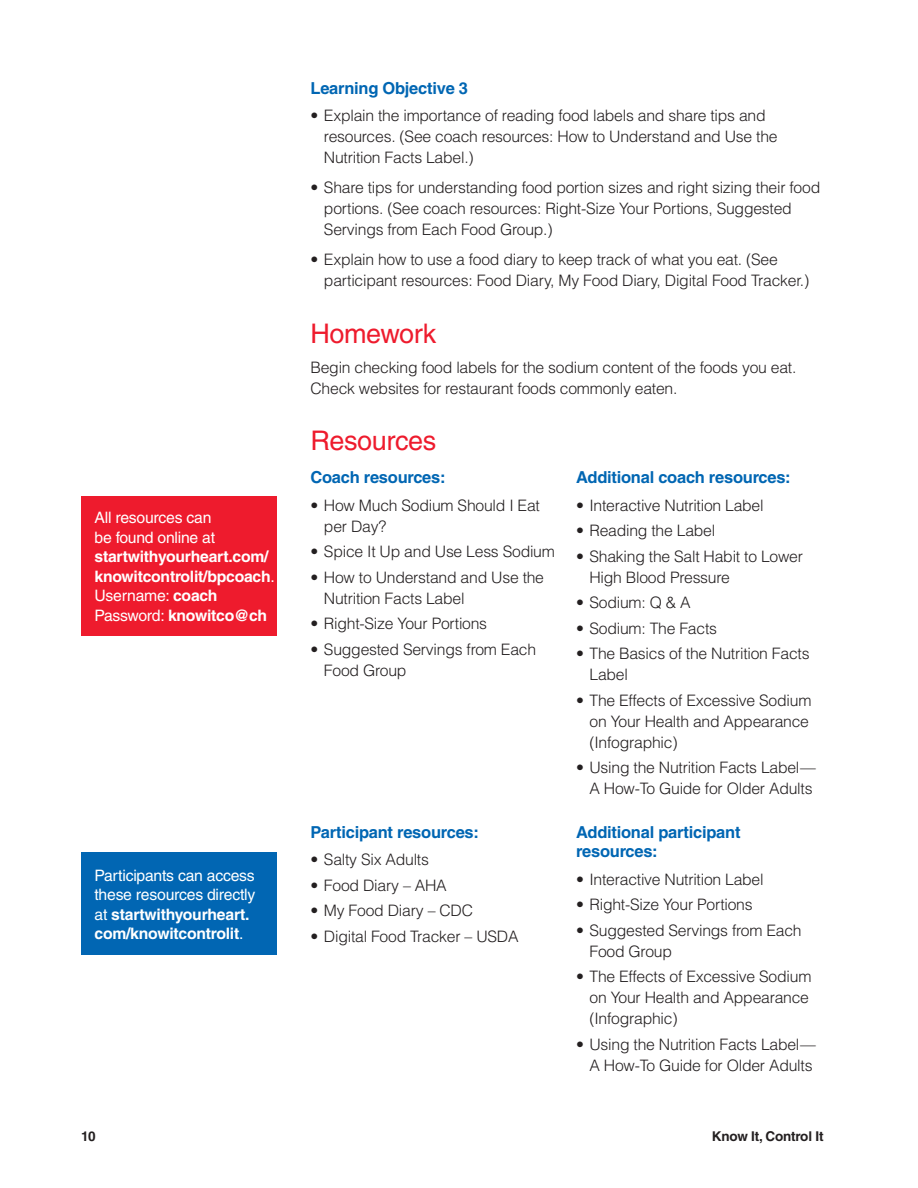
<style>
.page{position:relative;width:918px;height:1188px;background:#fff}
.page>*{position:absolute;margin:0;border:0;box-sizing:border-box;transform-origin:0 0}
.t1{font:27px "Helvetica";letter-spacing:-.015em;color:#ee1b2d}
.t2{font:700 16.5px/19.5px "Helvetica";letter-spacing:-.015em;color:#0166b3}
.t3{font:300 15.75px/21px "Helvetica";letter-spacing:-.015em;color:#231f20}
.t4{font:15.75px/19.5px "Helvetica";letter-spacing:-.015em;color:#fff}
.t5{font:700 15.75px/19.5px "Helvetica";letter-spacing:-.015em;color:#fff}
.t6{font:700 13.5px "Helvetica";letter-spacing:-.015em;color:#231f20}
.s1{font-weight:400}
.s2{font-weight:700}
</style>
<div class="page">
<div style="left:81px;top:496px;width:196px;height:140px;background:#ee1b2d"></div>
<div style="left:81px;top:853px;width:196px;height:102px;background:#0166b3"></div>
<p class="t4" style="left:94px;top:508px;width:122px">All resources can be found online at</p>
<p class="t5" style="left:94px;top:547px;width:182px">startwithyourheart.com/ knowitcontrolit/bpcoach<span class="s1">.<br>Username:</span> coach<br><span class="s1">Password:</span> knowitco@ch</p>
<p class="t4" style="left:94px;top:865px;width:162px">Participants can access these resources directly at <span class="s2">startwithyourheart. com/knowitcontrolit</span>.</p>
<p class="t2" style="left:310px;top:78px;width:159px">Learning Objective 3</p>
<p class="t3" style="left:324px;top:105px;width:455px;text-indent:-13px">• Explain the importance of reading food labels and share tips and resources. (See coach resources: How to Understand and Use the<br>Nutrition Facts Label.)</p>
<p class="t3" style="left:324px;top:177px;width:498px;text-indent:-13px">• Share tips for understanding food portion sizes and right sizing their food portions. (See coach resources: Right-Size Your Portions, Suggested<br>Servings from Each Food Group.)</p>
<p class="t3" style="left:324px;top:249px;width:487px;text-indent:-13px">• Explain how to use a food diary to keep track of what you eat. (See participant resources: Food Diary, My Food Diary, Digital Food Tracker.)</p>
<h1 class="t1" style="left:310px;top:318px;width:127px">Homework</h1>
<p class="t3" style="left:310px;top:356px;width:487px">Begin checking food labels for the sodium content of the foods you eat.<br>Check websites for restaurant foods commonly eaten.</p>
<h1 class="t1" style="left:310px;top:425px;width:127px">Resources</h1>
<p class="t2" style="left:310px;top:467px;width:137px">Coach resources:</p>
<p class="t3" style="left:324px;top:494px;width:217px;text-indent:-13px">• How Much Sodium Should I Eat per Day?</p>
<p class="t3" style="left:310px;top:541px;width:246px">• Spice It Up and Use Less Sodium</p>
<p class="t3" style="left:324px;top:566px;width:222px;text-indent:-13px">• How to Understand and Use the<br>Nutrition Facts Label</p>
<p class="t3" style="left:310px;top:613px;width:178px">• Right-Size Your Portions</p>
<p class="t3" style="left:324px;top:638px;width:214px;text-indent:-13px">• Suggested Servings from Each<br>Food Group</p>
<p class="t2" style="left:576px;top:467px;width:216px">Additional coach resources:</p>
<p class="t3" style="left:576px;top:494px;width:189px">• Interactive Nutrition Label</p>
<p class="t3" style="left:576px;top:520px;width:141px">• Reading the Label</p>
<p class="t3" style="left:589px;top:545px;width:215px;text-indent:-13px">• Shaking the Salt Habit to Lower<br>High Blood Pressure</p>
<p class="t3" style="left:576px;top:592px;width:116px">• Sodium: Q &amp; A</p>
<p class="t3" style="left:576px;top:617px;width:143px">• Sodium: The Facts</p>
<p class="t3" style="left:589px;top:643px;width:222px;text-indent:-13px">• The Basics of the Nutrition Facts<br>Label</p>
<p class="t3" style="left:589px;top:689px;width:223px;text-indent:-13px">• The Effects of Excessive Sodium on Your Health and Appearance (Infographic)</p>
<p class="t3" style="left:576px;top:757px;width:241px;text-align:right">• Using the Nutrition Facts Label—<br>A How-To Guide for Older Adults</p>
<p class="t2" style="left:310px;top:822px;width:170px">Participant resources:</p>
<p class="t3" style="left:310px;top:849px;width:120px">• Salty Six Adults</p>
<p class="t3" style="left:310px;top:874px;width:138px">• Food Diary – AHA</p>
<p class="t3" style="left:310px;top:900px;width:164px">• My Food Diary – CDC</p>
<p class="t3" style="left:310px;top:925px;width:210px">• Digital Food Tracker – USDA</p>
<p class="t2" style="left:576px;top:822px;width:166px">Additional participant resources:</p>
<p class="t3" style="left:576px;top:868px;width:189px">• Interactive Nutrition Label</p>
<p class="t3" style="left:576px;top:894px;width:178px">• Right-Size Your Portions</p>
<p class="t3" style="left:589px;top:919px;width:214px;text-indent:-13px">• Suggested Servings from Each<br>Food Group</p>
<p class="t3" style="left:589px;top:966px;width:223px;text-indent:-13px">• The Effects of Excessive Sodium on Your Health and Appearance (Infographic)</p>
<p class="t3" style="left:576px;top:1033px;width:241px;text-align:right">• Using the Nutrition Facts Label—<br>A How-To Guide for Older Adults</p>
<p class="t6" style="left:81px;top:1128px;width:16px">10</p>
<p class="t6" style="left:712px;top:1128px;width:113px">Know It, Control It</p>
</div>
